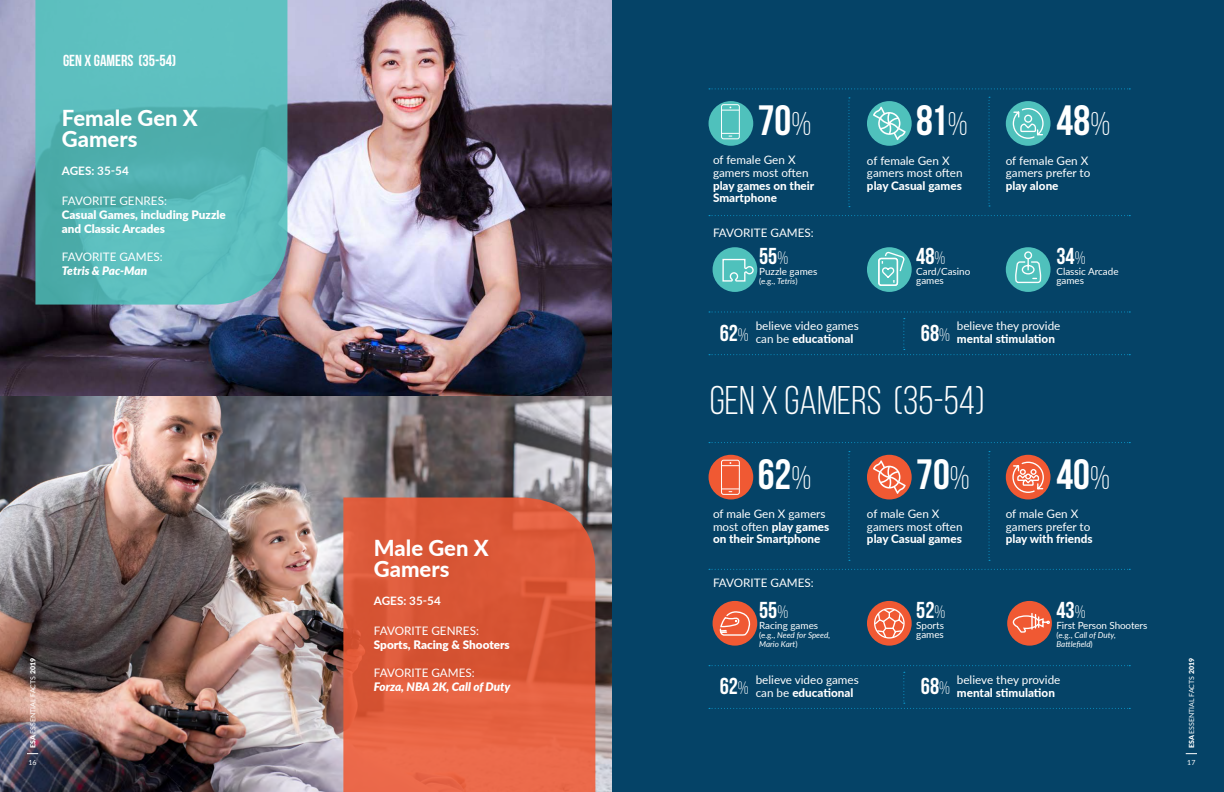
<style>
.page{position:relative;width:1224px;height:792px;background:#fff}
.page>*{position:absolute;margin:0;border:0;box-sizing:border-box;transform-origin:0 0}
.t1{font:42.4px "Bebas Neue";color:#fff}
.t2{font:40px "Bebas Neue";color:#fff}
.t3{font:23px "Bebas Neue";color:#fff}
.t4{font:800 22px/21px "Lato";color:#fff}
.t5{font:700 16px "Bebas Neue";color:#fff}
.t6{font:11.7px/12.6px "Lato";color:#fff}
.t7{font:800 11.7px/12.6px "Lato";color:#fff}
.t8{font:900 11.7px/14px "Lato";color:#fff}
.t9{font:italic 900 11.7px "Lato";color:#fff}
.t10{font:700 11.7px "Lato";color:#fff}
.t11{font:9.9px/9px "Lato";color:#fff}
.t12{font:italic 8.1px/9px "Lato";color:#fff}
.t13{font:8.1px "Lato";color:#fff}
.t14{font:7px "Lato";color:#fff}
.s1{font-size:32.9px}
.s2{font-size:18px}
.s3{font-style:italic}
.s4{font-weight:800}
.s5{font-weight:400}
.s6{font-style:normal}
.s7{font-weight:900}
</style>
<div class="page">
<div style="left:612px;top:0;width:612px;height:792px;background:#054367"></div>
<img style="left:0;top:0;width:612px;height:792px">
<div style="left:1006px;top:101px;width:45px;height:45px;background:#4fc1bc;border-radius:50%"></div>
<svg style="left:1012px;top:107px;width:32px;height:33px"></svg>
<div style="left:1024px;top:115px;width:8px;height:8px;border:1px solid #fff;border-radius:50%"></div>
<svg style="left:35px;top:0;width:252px;height:305px;background:#58b8b8"></svg>
<svg style="left:343px;top:498px;width:252px;height:294px;background:#dc5e3f"></svg>
<svg style="left:709px;top:88px;width:421px;height:1px"></svg>
<svg style="left:709px;top:442px;width:421px;height:1px"></svg>
<svg style="left:709px;top:215px;width:421px;height:1px"></svg>
<svg style="left:709px;top:569px;width:421px;height:1px"></svg>
<svg style="left:709px;top:311px;width:421px;height:1px"></svg>
<svg style="left:709px;top:665px;width:421px;height:1px"></svg>
<div style="left:709px;top:101px;width:44px;height:45px;background:#4fc1bc;border-radius:50%"></div>
<div style="left:709px;top:455px;width:44px;height:44px;background:#f05933;border-radius:50%"></div>
<svg style="left:848px;top:97px;width:2px;height:110px"></svg>
<svg style="left:848px;top:451px;width:2px;height:110px"></svg>
<svg style="left:709px;top:672px;width:421px;height:37px"></svg>
<svg style="left:709px;top:318px;width:421px;height:37px"></svg>
<svg style="left:989px;top:97px;width:1px;height:109px"></svg>
<svg style="left:989px;top:451px;width:1px;height:110px"></svg>
<div style="left:713px;top:247px;width:44px;height:45px;background:#4fc1bc;border-radius:50%"></div>
<div style="left:713px;top:601px;width:44px;height:45px;background:#f05933;border-radius:50%"></div>
<div style="left:1006px;top:455px;width:45px;height:44px;background:#f05933;border-radius:50%"></div>
<svg style="left:1012px;top:461px;width:33px;height:33px"></svg>
<svg style="left:723px;top:488px;width:15px;height:4px"></svg>
<svg style="left:723px;top:462px;width:15px;height:4px"></svg>
<div style="left:721px;top:460px;width:19px;height:35px;border:1px solid #fff;border-radius:2px"></div>
<svg style="left:723px;top:133px;width:15px;height:4px"></svg>
<svg style="left:723px;top:107px;width:15px;height:4px"></svg>
<div style="left:721px;top:104px;width:19px;height:35px;border:1px solid #fff;border-radius:2px"></div>
<svg style="left:722px;top:258px;width:32px;height:26px"></svg>
<div style="left:867px;top:601px;width:45px;height:45px;background:#f05933;border-radius:50%"></div>
<svg style="left:873px;top:608px;width:32px;height:31px"></svg>
<div style="left:1006px;top:247px;width:45px;height:45px;background:#4fc1bc;border-radius:50%"></div>
<svg style="left:1016px;top:257px;width:26px;height:27px"></svg>
<div style="left:1024px;top:251px;width:8px;height:8px;border:1px solid #fff;border-radius:50%"></div>
<div style="left:867px;top:247px;width:45px;height:45px;background:#4fc1bc;border-radius:50%"></div>
<div style="left:878px;top:258px;width:20px;height:28px;border:1px solid #fff;border-radius:2px"></div>
<svg style="left:880px;top:251px;width:25px;height:32px"></svg>
<div style="left:1007px;top:601px;width:45px;height:45px;background:#f05933;border-radius:50%"></div>
<svg style="left:1012px;top:614px;width:39px;height:20px"></svg>
<div style="left:867px;top:101px;width:45px;height:45px;background:#4fc1bc;border-radius:50%"></div>
<div style="left:867px;top:455px;width:45px;height:44px;background:#f05933;border-radius:50%"></div>
<svg style="left:719px;top:612px;width:32px;height:24px"></svg>
<svg style="left:873px;top:107px;width:33px;height:33px"></svg>
<svg style="left:873px;top:460px;width:33px;height:34px"></svg>
<h3 class="t5" style="left:63px;top:52px;width:115px">GEN X GAMERS (35-54)</h3>
<h3 class="t4" style="left:62px;top:106px;width:137px">Female Gen X<br>Gamers</h3>
<p class="t10" style="left:62px;top:162px;width:68px">AGES: 35-54</p>
<p class="t6" style="left:62px;top:194px;width:107px">FAVORITE GENRES:</p>
<p class="t8" style="left:62px;top:207px;width:165px">Casual Games, including Puzzle and Classic Arcades</p>
<p class="t6" style="left:62px;top:250px;width:102px">FAVORITE GAMES:</p>
<p class="t9" style="left:62px;top:262px;width:87px">Tetris &amp; Pac-Man</p>
<h1 class="t1" style="left:758px;top:97px;width:55px">70<span class="s1">%</span></h1>
<h1 class="t1" style="left:916px;top:97px;width:53px">81<span class="s1">%</span></h1>
<h1 class="t1" style="left:1056px;top:97px;width:55px">48<span class="s1">%</span></h1>
<p class="t6" style="left:713px;top:153px;width:97px">of female Gen X gamers most often</p>
<p class="t7" style="left:713px;top:179px;width:103px">play games on their<br>Smartphone</p>
<p class="t6" style="left:867px;top:153px;width:97px">of female Gen X gamers most often</p>
<p class="t7" style="left:867px;top:179px;width:96px">play Casual games</p>
<p class="t6" style="left:1006px;top:153px;width:86px">of female Gen X gamers prefer to</p>
<p class="t7" style="left:1006px;top:179px;width:54px">play alone</p>
<p class="t6" style="left:713px;top:226px;width:102px">FAVORITE GAMES:</p>
<h3 class="t3" style="left:759px;top:244px;width:31px">55<span class="s2">%</span></h3>
<h3 class="t3" style="left:916px;top:244px;width:31px">48<span class="s2">%</span></h3>
<h3 class="t3" style="left:1056px;top:244px;width:31px">34<span class="s2">%</span></h3>
<p class="t11" style="left:759px;top:267px;width:60px">Puzzle games</p>
<p class="t13" style="left:759px;top:275px;width:40px">(e.g., <span class="s3">Tetris</span>)</p>
<p class="t11" style="left:916px;top:267px;width:56px">Card/Casino games</p>
<p class="t11" style="left:1056px;top:267px;width:64px">Classic Arcade games</p>
<h3 class="t3" style="left:720px;top:320px;width:31px">62<span class="s2">%</span></h3>
<p class="t6" style="left:756px;top:319px;width:105px">believe video games can be <span class="s4">educational</span></p>
<h3 class="t3" style="left:921px;top:320px;width:31px">68<span class="s2">%</span></h3>
<p class="t6" style="left:957px;top:319px;width:105px">believe they provide</p>
<p class="t7" style="left:957px;top:332px;width:100px">mental stimulation</p>
<h2 class="t2" style="left:710px;top:379px;width:276px">GEN X GAMERS (35-54)</h2>
<h1 class="t1" style="left:758px;top:451px;width:55px">62<span class="s1">%</span></h1>
<h1 class="t1" style="left:916px;top:451px;width:55px">70<span class="s1">%</span></h1>
<h1 class="t1" style="left:1056px;top:451px;width:55px">40<span class="s1">%</span></h1>
<p class="t7" style="left:713px;top:507px;width:118px"><span class="s5">of male Gen X gamers most often</span> play games on their Smartphone</p>
<p class="t6" style="left:867px;top:507px;width:97px">of male Gen X gamers most often</p>
<p class="t7" style="left:867px;top:532px;width:96px">play Casual games</p>
<p class="t6" style="left:1006px;top:507px;width:86px">of male Gen X gamers prefer to</p>
<p class="t7" style="left:1006px;top:532px;width:88px">play with friends</p>
<h3 class="t4" style="left:374px;top:537px;width:116px">Male Gen X<br>Gamers</h3>
<p class="t10" style="left:374px;top:592px;width:68px">AGES: 35-54</p>
<p class="t6" style="left:374px;top:624px;width:107px">FAVORITE GENRES:</p>
<p class="t8" style="left:374px;top:637px;width:137px">Sports, Racing &amp; Shooters</p>
<p class="t6" style="left:374px;top:666px;width:102px">FAVORITE GAMES:</p>
<p class="t9" style="left:374px;top:678px;width:138px">Forza, NBA 2K, Call of Duty</p>
<p class="t6" style="left:713px;top:576px;width:102px">FAVORITE GAMES:</p>
<h3 class="t3" style="left:916px;top:598px;width:31px">52<span class="s2">%</span></h3>
<h3 class="t3" style="left:1056px;top:598px;width:31px">43<span class="s2">%</span></h3>
<h3 class="t3" style="left:759px;top:598px;width:31px">55<span class="s2">%</span></h3>
<p class="t11" style="left:1056px;top:620px;width:92px">First Person Shooters</p>
<p class="t12" style="left:1056px;top:630px;width:61px"><span class="s6">(e.g.,</span> Call of Duty,<br>Battlefield<span class="s6">)</span></p>
<p class="t11" style="left:759px;top:620px;width:61px">Racing games</p>
<p class="t12" style="left:759px;top:630px;width:73px"><span class="s6">(e.g.,</span> Need for Speed,<br>Mario Kart<span class="s6">)</span></p>
<p class="t11" style="left:916px;top:620px;width:29px">Sports games</p>
<p class="t14" style="left:28px;top:748px;width:91px;rotate:-90deg"><span class="s7">ESA</span> ESSENTIAL FACTS <span class="s7">2019</span></p>
<p class="t14" style="left:1187px;top:748px;width:91px;rotate:-90deg"><span class="s7">ESA</span> ESSENTIAL FACTS <span class="s7">2019</span></p>
<p class="t6" style="left:756px;top:673px;width:105px">believe video games can be <span class="s4">educational</span></p>
<p class="t6" style="left:957px;top:673px;width:105px">believe they provide</p>
<p class="t7" style="left:957px;top:686px;width:100px">mental stimulation</p>
<h3 class="t3" style="left:720px;top:674px;width:31px">62<span class="s2">%</span></h3>
<h3 class="t3" style="left:921px;top:674px;width:31px">68<span class="s2">%</span></h3>
<p class="t14" style="left:29px;top:757px;width:10px">16</p>
<p class="t14" style="left:1187px;top:757px;width:10px">17</p>
</div>
